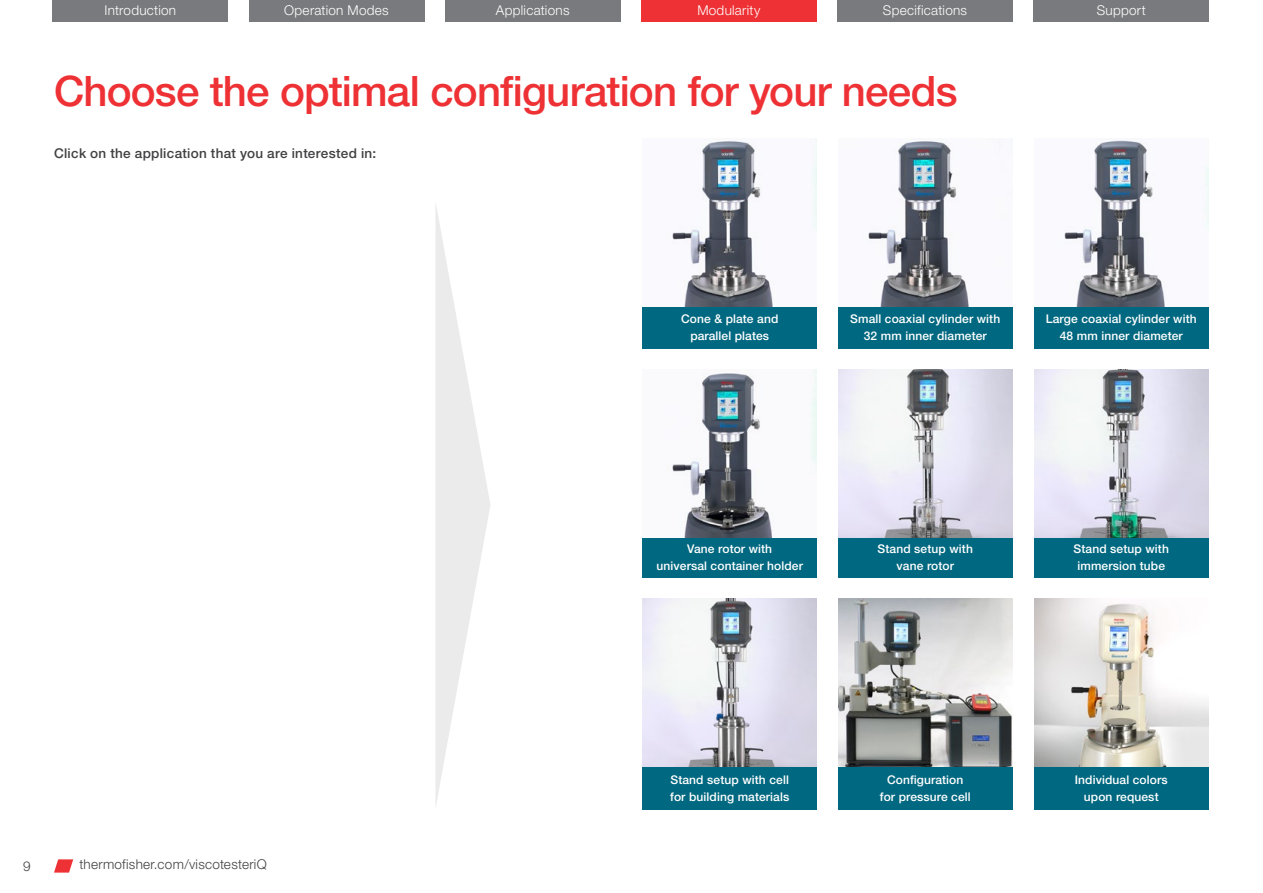
<style>
.page{position:relative;width:1263px;height:893px;background:#fff}
.page>*{position:absolute;margin:0;border:0;box-sizing:border-box;transform-origin:0 0}
.t1{font:500 42px "Helvetica Neue LTW1 G";letter-spacing:-.02em;color:#ee3134}
.t2{font:300 13.5px "Helvetica Neue LTW1 G";letter-spacing:.02em;color:#fff}
.t3{font:500 13.5px "Helvetica Neue LTW1 G";letter-spacing:.025em;color:#414042}
.t4{font:300 13.5px "Helvetica Neue LTW1 G";letter-spacing:.02em;color:#414042}
.t5{font:500 12px/16.5px "Helvetica Neue LTW1 G";letter-spacing:.01em;color:#fff;text-align:center}
</style>
<div class="page">
<div style="left:643px;top:306px;width:174px;height:42px;background:#006880"></div>
<div style="left:838px;top:306px;width:174px;height:42px;background:#006880"></div>
<div style="left:1034px;top:306px;width:174px;height:42px;background:#006880"></div>
<div style="left:643px;top:536px;width:174px;height:42px;background:#006880"></div>
<div style="left:838px;top:536px;width:174px;height:42px;background:#006880"></div>
<div style="left:1034px;top:536px;width:174px;height:42px;background:#006880"></div>
<div style="left:643px;top:767px;width:174px;height:42px;background:#006880"></div>
<div style="left:838px;top:767px;width:174px;height:42px;background:#006880"></div>
<div style="left:1034px;top:767px;width:174px;height:42px;background:#006880"></div>
<div style="left:53px;top:0;width:175px;height:21px;background:#797a7d"></div>
<div style="left:249px;top:0;width:175px;height:21px;background:#797a7d"></div>
<div style="left:445px;top:0;width:175px;height:21px;background:#797a7d"></div>
<div style="left:641px;top:0;width:176px;height:21px;background:#ee3134"></div>
<div style="left:837px;top:0;width:176px;height:21px;background:#797a7d"></div>
<div style="left:1033px;top:0;width:176px;height:21px;background:#797a7d"></div>
<img style="left:672px;top:138px;width:145px;height:168px">
<img style="left:868px;top:141px;width:101px;height:165px">
<img style="left:1064px;top:140px;width:144px;height:166px">
<img style="left:643px;top:369px;width:174px;height:168px">
<img style="left:838px;top:369px;width:174px;height:168px">
<img style="left:1034px;top:369px;width:174px;height:168px">
<img style="left:643px;top:599px;width:174px;height:168px">
<img style="left:838px;top:599px;width:174px;height:168px">
<img style="left:1034px;top:599px;width:174px;height:168px">
<svg style="left:435px;top:204px;width:55px;height:602px"></svg>
<svg style="left:54px;top:859px;width:19px;height:14px"></svg>
<p class="t2" style="left:104px;top:2px;width:73px">Introduction</p>
<p class="t2" style="left:284px;top:2px;width:106px">Operation Modes</p>
<p class="t2" style="left:496px;top:2px;width:75px">Applications</p>
<p class="t2" style="left:697px;top:2px;width:65px">Modularity</p>
<p class="t2" style="left:883px;top:2px;width:86px">Specifications</p>
<p class="t2" style="left:1097px;top:2px;width:51px">Support</p>
<h1 class="t1" style="left:54px;top:66px;width:905px">Choose the optimal configuration for your needs</h1>
<p class="t3" style="left:54px;top:145px;width:324px">Click on the application that you are interested in:</p>
<p class="t5" style="left:681px;top:311px;width:99px">Cone &amp; plate and parallel plates</p>
<p class="t5" style="left:850px;top:311px;width:152px">Small coaxial cylinder with<br>32 mm inner diameter</p>
<p class="t5" style="left:1046px;top:311px;width:152px">Large coaxial cylinder with<br>48 mm inner diameter</p>
<p class="t5" style="left:656px;top:540px;width:148px">Vane rotor with<br>universal container holder</p>
<p class="t5" style="left:878px;top:540px;width:97px">Stand setup with vane rotor</p>
<p class="t5" style="left:1073px;top:540px;width:97px">Stand setup with immersion tube</p>
<p class="t4" style="left:23px;top:858px;width:9px">9</p>
<p class="t4" style="left:80px;top:856px;width:189px">thermofisher.com/viscotesteriQ</p>
<p class="t5" style="left:670px;top:772px;width:121px;text-align:left">Stand setup with cell for building materials</p>
<p class="t5" style="left:880px;top:772px;width:93px">Configuration for pressure cell</p>
<p class="t5" style="left:1075px;top:772px;width:94px">Individual colors upon request</p>
</div>
